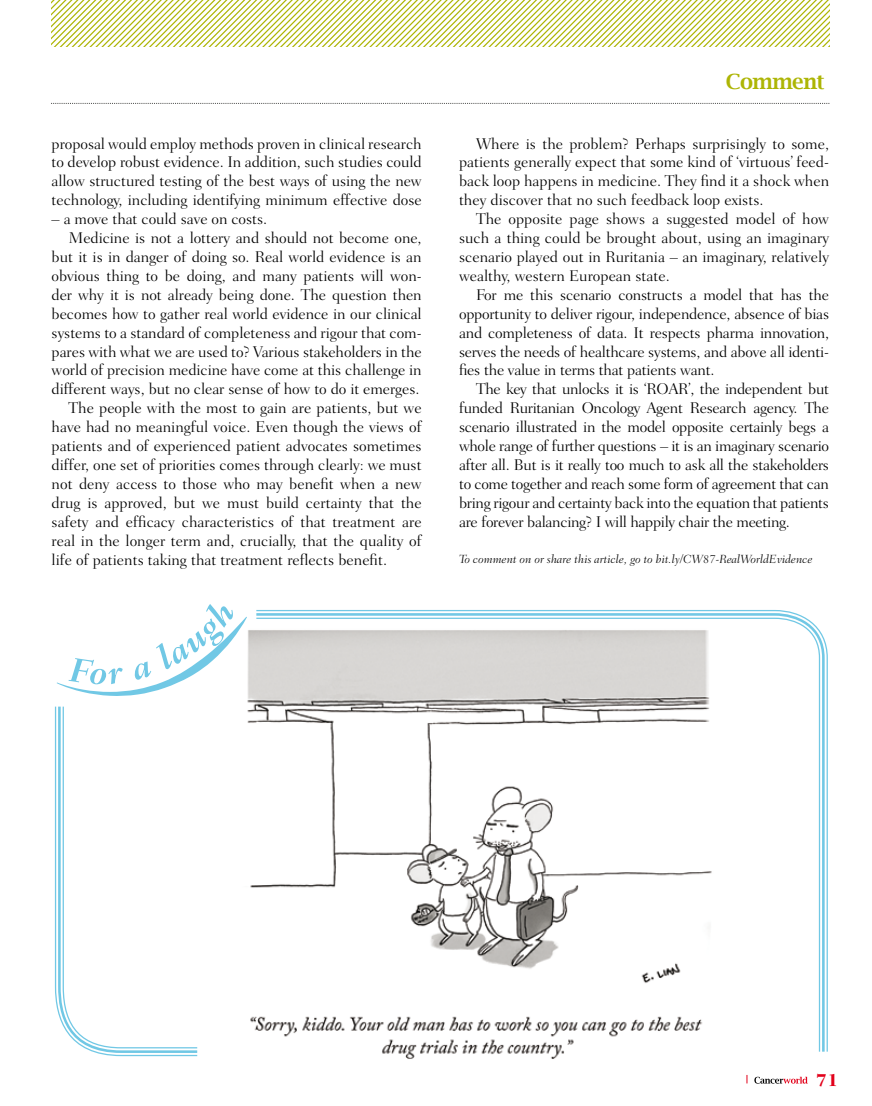
<style>
.page{position:relative;width:872px;height:1106px;background:#fff}
.page>*{position:absolute;margin:0;border:0;box-sizing:border-box;transform-origin:0 0}
.t1{font:600 21px "Lucida Bright";letter-spacing:-.025em;color:#adb505}
.t2{font:800 18px "Fairfield LH";color:#e2001a}
.t3{font:300 15.75px/18.9px "Fairfield LH";letter-spacing:-.005em;color:#000;text-align:justify}
.t4{font:italic 300 12px "Fairfield LH";color:#000}
</style>
<div class="page">
<svg style="left:754px;top:1076px;width:53px;height:7px"></svg>
<svg style="left:51px;top:103px;width:778px;height:1px"></svg>
<svg style="left:254px;top:612px;width:572px;height:442px"></svg>
<svg style="left:255px;top:617px;width:565px;height:435px"></svg>
<svg style="left:54px;top:706px;width:144px;height:350px"></svg>
<svg style="left:57px;top:604px;width:190px;height:92px"></svg>
<svg style="left:51px;top:0;width:778px;height:47px"></svg>
<p class="t3" style="left:52px;top:134px;width:371px">proposal would employ methods proven in clinical research to develop robust evidence. In addition, such studies could allow structured testing of the best ways of using the new technology, including identifying minimum effective dose</p>
<p class="t3" style="left:52px;top:210px;width:217px">– a move that could save on costs.</p>
<p class="t3" style="left:69px;top:228px;width:354px">Medicine is not a lottery and should not become one,</p>
<p class="t3" style="left:52px;top:247px;width:371px">but it is in danger of doing so. Real world evidence is an</p>
<p class="t3" style="left:52px;top:266px;width:371px">obvious thing to be doing, and many patients will won-</p>
<p class="t3" style="left:52px;top:285px;width:371px">der why it is not already being done. The question then</p>
<p class="t3" style="left:52px;top:304px;width:371px">becomes how to gather real world evidence in our clinical</p>
<p class="t3" style="left:52px;top:323px;width:371px">systems to a standard of completeness and rigour that com-</p>
<p class="t3" style="left:52px;top:342px;width:371px">pares with what we are used to? Various stakeholders in the</p>
<p class="t3" style="left:52px;top:361px;width:371px">world of precision medicine have come at this challenge in</p>
<p class="t3" style="left:52px;top:380px;width:369px">different ways, but no clear sense of how to do it emerges.</p>
<p class="t3" style="left:69px;top:399px;width:354px">The people with the most to gain are patients, but we</p>
<p class="t3" style="left:52px;top:417px;width:371px">have had no meaningful voice. Even though the views of</p>
<p class="t3" style="left:52px;top:436px;width:371px">patients and of experienced patient advocates sometimes</p>
<p class="t3" style="left:52px;top:455px;width:371px">differ, one set of priorities comes through clearly: we must</p>
<p class="t3" style="left:52px;top:474px;width:371px">not deny access to those who may benefit when a new</p>
<p class="t3" style="left:52px;top:493px;width:371px">drug is approved, but we must build certainty that the</p>
<p class="t3" style="left:52px;top:512px;width:371px">safety and efficacy characteristics of that treatment are</p>
<p class="t3" style="left:52px;top:531px;width:371px">real in the longer term and, crucially, that the quality of</p>
<p class="t3" style="left:52px;top:550px;width:337px">life of patients taking that treatment reflects benefit.</p>
<h1 class="t1" style="left:725px;top:70px;width:101px">Comment</h1>
<p class="t3" style="left:459px;top:134px;width:371px;text-indent:17px">Where is the problem? Perhaps surprisingly to some, patients generally expect that some kind of ‘virtuous’ feed&shy;back loop happens in medicine. They find it a shock when they discover that no such feedback loop exists.</p>
<p class="t3" style="left:459px;top:210px;width:371px;text-indent:17px">The opposite page shows a suggested model of how such a thing could be brought about, using an imaginary scenario played out in Ruritania – an imaginary, relatively wealthy, western European state.</p>
<p class="t3" style="left:459px;top:285px;width:371px;text-indent:17px">For me this scenario constructs a model that has the opportunity to deliver rigour, independence, absence of bias and completeness of data. It respects pharma innovation, serves the needs of healthcare systems, and above all identi&shy;fies the value in terms that patients want.</p>
<p class="t3" style="left:459px;top:380px;width:371px;text-indent:17px">The key that unlocks it is ‘ROAR’, the independent but funded Ruritanian Oncology Agent Research agency. The scenario illustrated in the model opposite certainly begs a whole range of further questions – it is an imaginary scenario after all. But is it really too much to ask all the stakeholders to come together and reach some form of agreement that can bring rigour and certainty back into the equation that patients are forever balancing? I will happily chair the meeting.</p>
<p class="t4" style="left:459px;top:552px;width:355px">To comment on or share this article, go to bit.ly/CW87-RealWorldEvidence</p>
<p class="t2" style="left:815px;top:1069px;width:24px">71</p>
</div>
